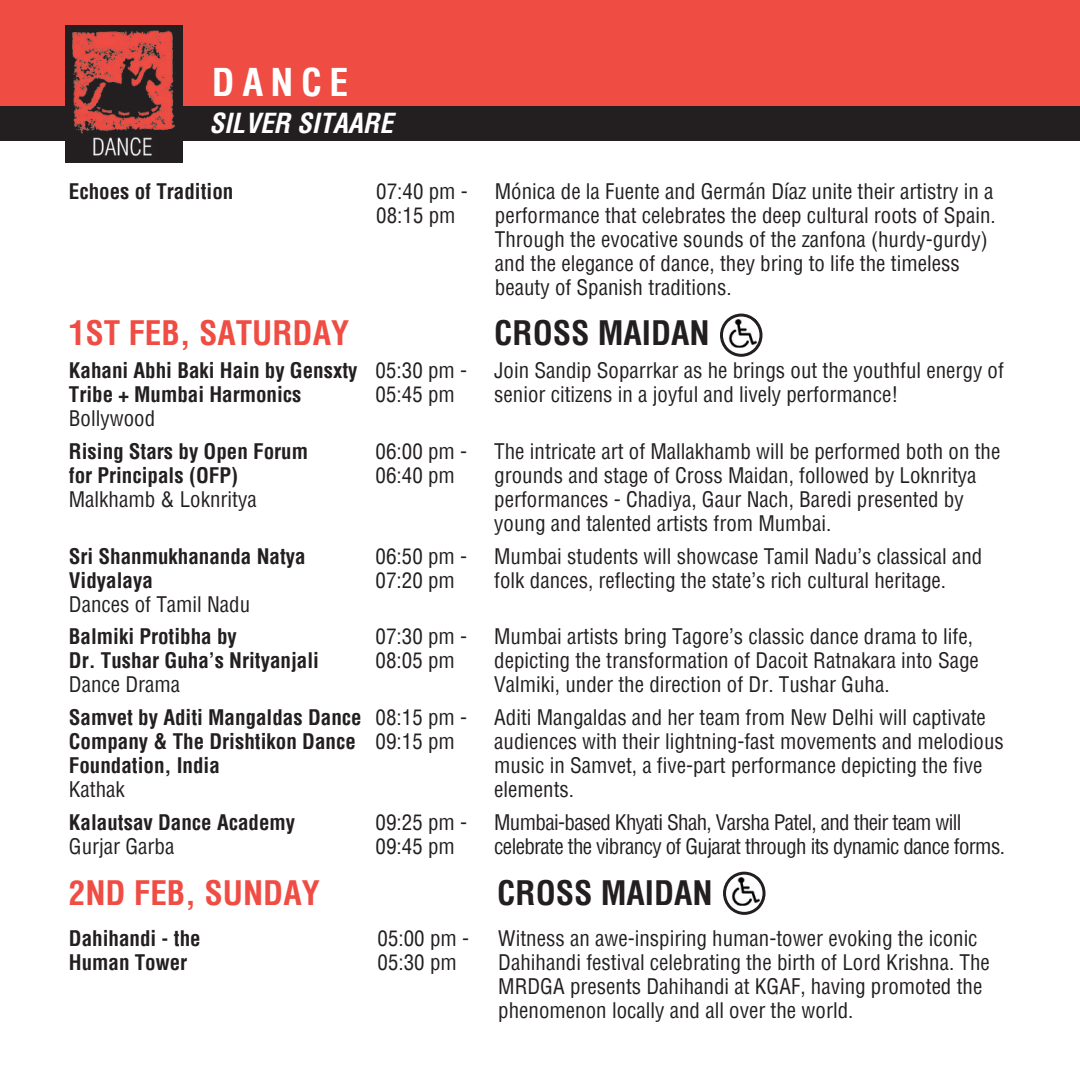
<style>
.page{position:relative;width:1080px;height:1080px;background:#fff}
.page>*{position:absolute;margin:0;border:0;box-sizing:border-box;transform-origin:0 0}
.t1{font:700 condensed 37.5px "Helvetica";letter-spacing:.2em;color:#fff}
.t2{font:700 condensed 33px "Helvetica";color:#ef4d44}
.t3{font:700 condensed 33px "Helvetica";color:#231f20}
.t4{font:italic 700 condensed 27px "Helvetica";color:#fff}
.t5{font:condensed 21px/24px "Helvetica";color:#231f20}
.t6{font:700 condensed 21px/24px "Helvetica";color:#231f20}
.t7{font:condensed 21px/24px "Helvetica";letter-spacing:-.03em;color:#231f20}
</style>
<div class="page">
<div style="left:0;top:106px;width:1080px;height:34px;background:#231f20"></div>
<div style="left:0;top:0;width:1080px;height:106px;background:#ef4d44"></div>
<img style="left:66px;top:26px;width:117px;height:137px">
<svg style="left:720px;top:314px;width:43px;height:43px"></svg>
<img style="left:729px;top:319px;width:28px;height:29px">
<svg style="left:723px;top:872px;width:43px;height:43px"></svg>
<img style="left:732px;top:877px;width:28px;height:29px">
<h1 class="t1" style="left:212px;top:58px;width:138px">DANCE</h1>
<p class="t4" style="left:209px;top:105px;width:185px">SILVER SITAARE</p>
<p class="t6" style="left:69px;top:179px;width:166px">Echoes of Tradition</p>
<p class="t5" style="left:376px;top:179px;width:93px">07:40 pm -<br>08:15 pm</p>
<p class="t5" style="left:495px;top:179px;width:502px">Mónica de la Fuente and Germán Díaz unite their artistry in a performance that celebrates the deep cultural roots of Spain.<br>Through the evocative sounds of the zanfona (hurdy-gurdy) and the elegance of dance, they bring to life the timeless beauty of Spanish traditions.</p>
<h2 class="t2" style="left:69px;top:312px;width:282px">1ST FEB, SATURDAY</h2>
<h2 class="t3" style="left:494px;top:312px;width:217px">CROSS MAIDAN</h2>
<p class="t6" style="left:69px;top:358px;width:290px">Kahani Abhi Baki Hain by Gensxty<br>Tribe + Mumbai Harmonics</p>
<p class="t5" style="left:69px;top:406px;width:88px">Bollywood</p>
<p class="t5" style="left:376px;top:358px;width:93px">05:30 pm -<br>05:45 pm</p>
<p class="t5" style="left:494px;top:358px;width:511px">Join Sandip Soparrkar as he brings out the youthful energy of senior citizens in a joyful and lively performance!</p>
<p class="t6" style="left:69px;top:439px;width:241px">Rising Stars by Open Forum for Principals (OFP)</p>
<p class="t5" style="left:69px;top:487px;width:189px">Malkhamb &amp; Loknritya</p>
<p class="t6" style="left:69px;top:543px;width:238px">Sri Shanmukhananda Natya<br>Vidyalaya</p>
<p class="t5" style="left:69px;top:592px;width:183px">Dances of Tamil Nadu</p>
<p class="t6" style="left:69px;top:624px;width:252px">Balmiki Protibha by<br>Dr. Tushar Guha’s Nrityanjali</p>
<p class="t5" style="left:69px;top:672px;width:113px">Dance Drama</p>
<p class="t6" style="left:69px;top:705px;width:294px">Samvet by Aditi Mangaldas Dance<br>Company &amp; The Drishtikon Dance<br>Foundation, India</p>
<p class="t5" style="left:69px;top:777px;width:57px">Kathak</p>
<p class="t6" style="left:69px;top:810px;width:228px">Kalautsav Dance Academy</p>
<p class="t5" style="left:69px;top:834px;width:107px">Gurjar Garba</p>
<p class="t5" style="left:376px;top:439px;width:93px">06:00 pm -<br>06:40 pm</p>
<p class="t5" style="left:494px;top:439px;width:508px">The intricate art of Mallakhamb will be performed both on the grounds and stage of Cross Maidan, followed by Loknritya performances - Chadiya, Gaur Nach, Baredi presented by young and talented artists from Mumbai.</p>
<p class="t5" style="left:376px;top:544px;width:93px">06:50 pm -<br>07:20 pm</p>
<p class="t5" style="left:494px;top:544px;width:490px">Mumbai students will showcase Tamil Nadu’s classical and folk dances, reflecting the state’s rich cultural heritage.</p>
<p class="t5" style="left:376px;top:624px;width:93px">07:30 pm -<br>08:05 pm</p>
<p class="t5" style="left:494px;top:624px;width:486px">Mumbai artists bring Tagore’s classic dance drama to life, depicting the transformation of Dacoit Ratnakara into Sage<br>Valmiki, under the direction of Dr. Tushar Guha.</p>
<p class="t5" style="left:376px;top:705px;width:93px">08:15 pm -<br>09:15 pm</p>
<p class="t5" style="left:494px;top:705px;width:511px">Aditi Mangaldas and her team from New Delhi will captivate audiences with their lightning-fast movements and melodious music in Samvet, a five-part performance depicting the five elements.</p>
<p class="t5" style="left:376px;top:810px;width:93px">09:25 pm -<br>09:45 pm</p>
<p class="t7" style="left:494px;top:810px;width:512px">Mumbai-based Khyati Shah, Varsha Patel, and their team will celebrate the vibrancy of Gujarat through its dynamic dance forms.</p>
<h2 class="t2" style="left:69px;top:871px;width:253px">2ND FEB, SUNDAY</h2>
<h2 class="t3" style="left:497px;top:871px;width:217px">CROSS MAIDAN</h2>
<p class="t6" style="left:69px;top:926px;width:133px">Dahihandi - the<br>Human Tower</p>
<p class="t5" style="left:378px;top:926px;width:93px">05:00 pm -<br>05:30 pm</p>
<p class="t5" style="left:498px;top:926px;width:493px">Witness an awe-inspiring human-tower evoking the iconic Dahihandi festival celebrating the birth of Lord Krishna. The MRDGA presents Dahihandi at KGAF, having promoted the phenomenon locally and all over the world.</p>
</div>
